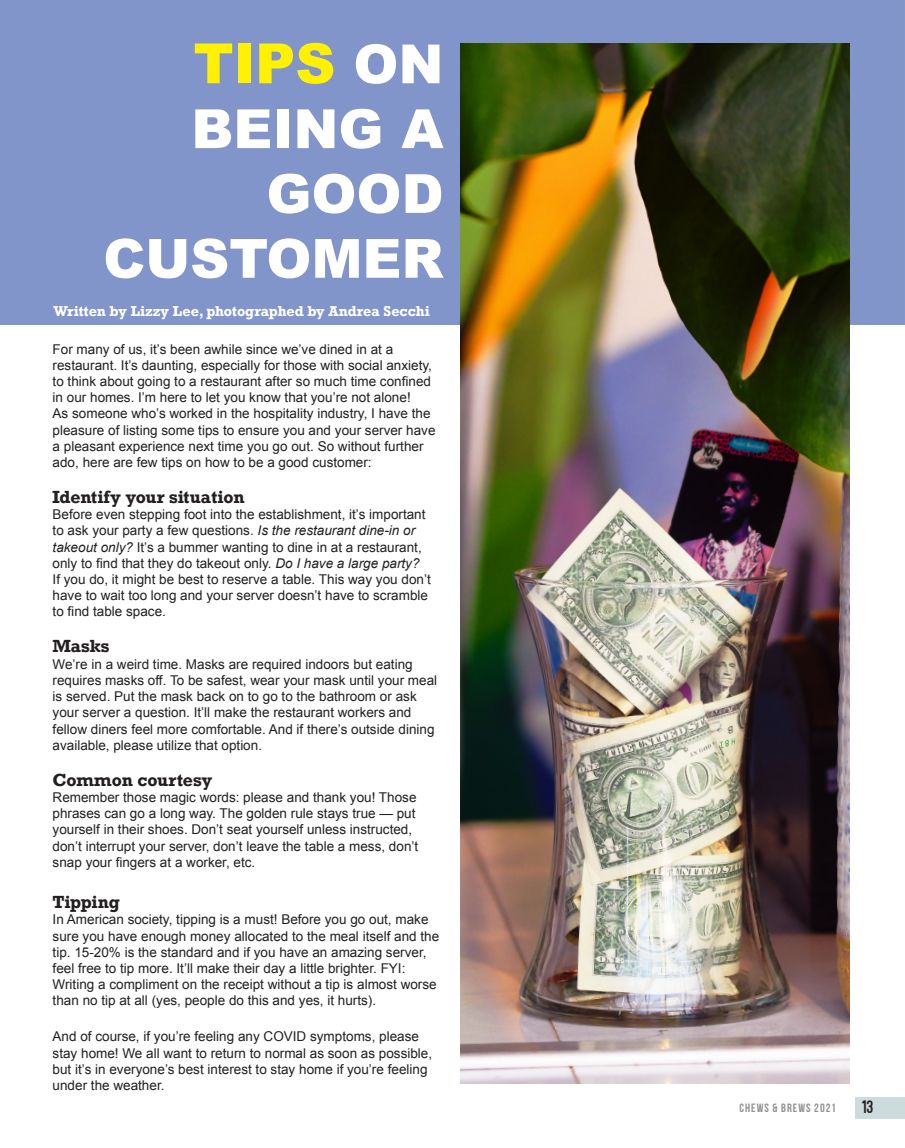
<style>
.page{position:relative;width:905px;height:1148px;background:#fff}
.page>*{position:absolute;margin:0;border:0;box-sizing:border-box;transform-origin:0 0}
.t1{font:900 55.5px "Arial";color:#fff101}
.t2{font:900 54px/64.8px "Arial";color:#fff;text-align:right}
.t3{font:18px "Kenzo";color:#231f20}
.t4{font:700 16.5px "Rockwell";letter-spacing:-.005em;color:#231f20}
.t5{font:13.5px/16.2px "Arial";color:#231f20}
.t6{font:700 13.5px "Rockwell";color:#fff}
.t7{font:700 12px "Bebas Neue";letter-spacing:.085em;color:#231f20}
.s1{font-size:54px;color:#fff}
.s2{font-style:italic}
</style>
<div class="page">
<div style="left:855px;top:1096px;width:49px;height:22px;background:#cddbdc"></div>
<div style="left:1px;top:0;width:903px;height:323px;background:#8295cb"></div>
<img style="left:460px;top:44px;width:389px;height:1039px">
<p class="t1" style="left:193px;top:23px;width:251px">TIPS <span class="s1">ON</span></p>
<p class="t2" style="left:103px;top:95px;width:342px">BEING A<br>GOOD<br>CUSTOMER</p>
<p class="t6" style="left:54px;top:302px;width:378px">Written by Lizzy Lee, photographed by Andrea Secchi</p>
<p class="t5" style="left:53px;top:341px;width:384px">For many of us, it’s been awhile since we’ve dined in at a restaurant. It’s daunting, especially for those with social anxiety, to think about going to a restaurant after so much time confined in our homes. I’m here to let you know that you’re not alone!<br>As someone who’s worked in the hospitality industry, I have the pleasure of listing some tips to ensure you and your server have a pleasant experience next time you go out. So without further ado, here are few tips on how to be a good customer:</p>
<p class="t4" style="left:53px;top:486px;width:194px">Identify your situation</p>
<p class="t5" style="left:53px;top:506px;width:379px">Before even stepping foot into the establishment, it’s important to ask your party a few questions. <span class="s2">Is the restaurant dine-in or takeout only?</span> It’s a bummer wanting to dine in at a restaurant, only to find that they do takeout only. <span class="s2">Do I have a large party?<br></span>If you do, it might be best to reserve a table. This way you don’t have to wait too long and your server doesn’t have to scramble to find table space.</p>
<p class="t4" style="left:53px;top:636px;width:58px">Masks</p>
<p class="t5" style="left:53px;top:656px;width:386px">We’re in a weird time. Masks are required indoors but eating requires masks off. To be safest, wear your mask until your meal is served. Put the mask back on to go to the bathroom or ask your server a question. It’ll make the restaurant workers and fellow diners feel more comfortable. And if there’s outside dining available, please utilize that option.</p>
<p class="t4" style="left:53px;top:769px;width:161px">Common courtesy</p>
<p class="t5" style="left:53px;top:789px;width:367px">Remember those magic words: please and thank you! Those phrases can go a long way. The golden rule stays true — put yourself in their shoes. Don’t seat yourself unless instructed, don’t interrupt your server, don’t leave the table a mess, don’t snap your fingers at a worker, etc.</p>
<p class="t4" style="left:53px;top:891px;width:69px">Tipping</p>
<p class="t5" style="left:53px;top:911px;width:388px">In American society, tipping is a must! Before you go out, make sure you have enough money allocated to the meal itself and the tip. 15-20% is the standard and if you have an amazing server, feel free to tip more. It’ll make their day a little brighter. FYI:<br>Writing a compliment on the receipt without a tip is almost worse than no tip at all (yes, people do this and yes, it hurts).</p>
<p class="t5" style="left:53px;top:1028px;width:381px">And of course, if you’re feeling any COVID symptoms, please stay home! We all want to return to normal as soon as possible, but it’s in everyone’s best interest to stay home if you’re feeling under the weather.</p>
<p class="t7" style="left:739px;top:1101px;width:98px">CHEWS &amp; BREWS 2021</p>
<h3 class="t3" style="left:861px;top:1096px;width:13px">13</h3>
</div>
